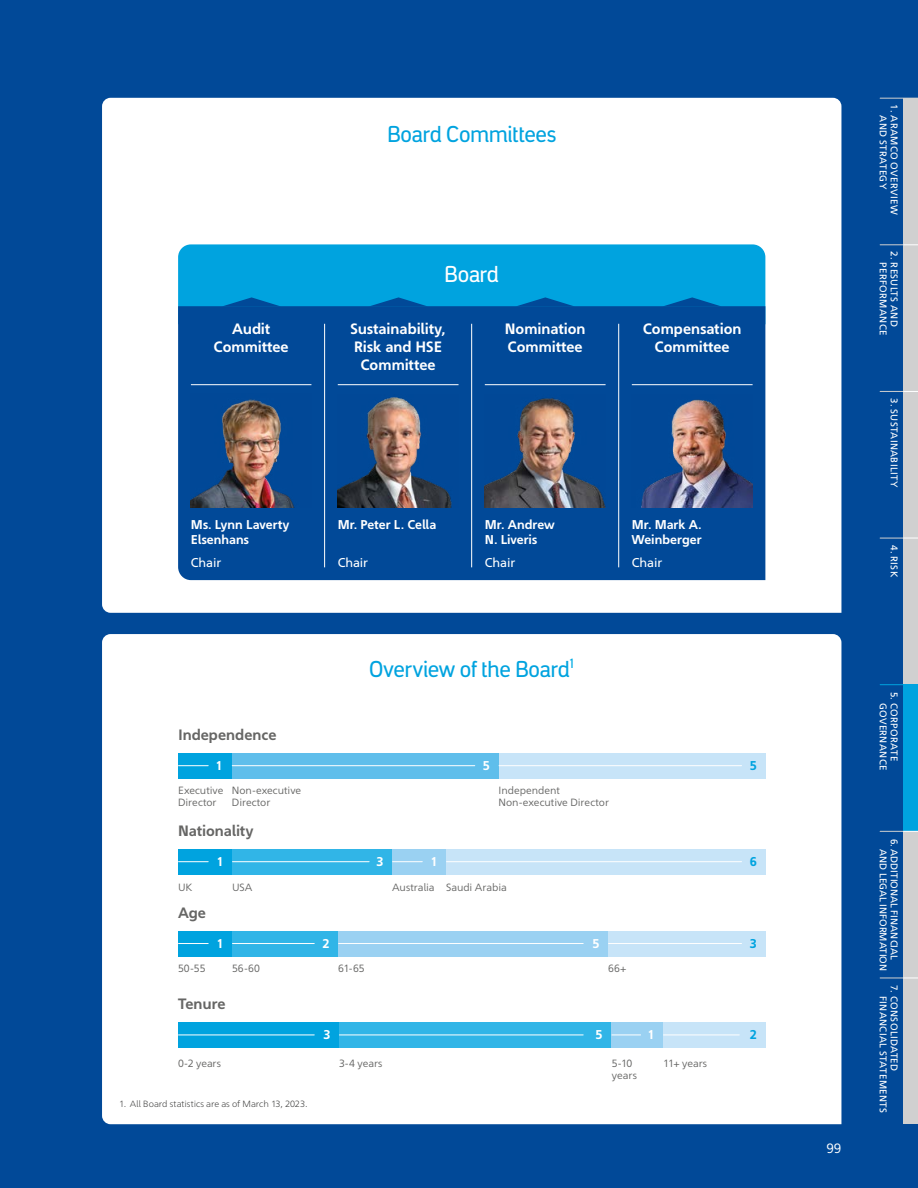
<style>
.page{position:relative;width:918px;height:1188px;background:#014998}
.page>*{position:absolute;margin:0;border:0;box-sizing:border-box;transform-origin:0 0}
.t1{font:600 25.5px "Manifa Pro 2";letter-spacing:.005em;color:#00a3df}
.t2{font:600 25.5px "Manifa Pro 2";letter-spacing:.01em;color:#fff}
.t3{font:700 15px/18px "Ghawar";color:#fff;text-align:center}
.t4{font:700 15px "Ghawar";color:#666665}
.t5{font:13.5px "Ghawar";color:#fff}
.t6{font:700 12.75px/15px "Ghawar";color:#fff}
.t7{font:12.75px "Ghawar Hefty";letter-spacing:-.01em;color:#fff}
.t8{font:700 12.75px "Ghawar";color:#00a3df}
.t9{font:10.5px/12px "Ghawar";letter-spacing:-.005em;color:#666665}
.t10{font:9.75px/11.2px "Ghawar Hefty";letter-spacing:.03em;color:#fff}
.t11{font:9.75px/11.2px "Ghawar Hefty";letter-spacing:.005em;color:#fff}
.t12{font:300 9px "Ghawar";letter-spacing:-.005em;color:#3c3c3b}
</style>
<div class="page">
<div style="left:102px;top:98px;width:739px;height:515px;background:#fff"></div>
<div style="left:102px;top:634px;width:739px;height:490px;background:#fff"></div>
<div style="left:178px;top:753px;width:54px;height:25px;background:#00a3df"></div>
<div style="left:232px;top:753px;width:267px;height:25px;background:#5fbeeb"></div>
<div style="left:499px;top:753px;width:266px;height:25px;background:#c7e4f8"></div>
<div style="left:232px;top:849px;width:160px;height:25px;background:#31b5e7"></div>
<div style="left:446px;top:849px;width:319px;height:25px;background:#c7e4f8"></div>
<div style="left:178px;top:849px;width:54px;height:25px;background:#00a3df"></div>
<div style="left:392px;top:849px;width:54px;height:25px;background:#9ad1f2"></div>
<div style="left:232px;top:931px;width:106px;height:25px;background:#31b5e7"></div>
<div style="left:338px;top:931px;width:270px;height:25px;background:#9ad1f2"></div>
<div style="left:608px;top:931px;width:157px;height:25px;background:#c7e4f8"></div>
<div style="left:178px;top:931px;width:54px;height:25px;background:#00a3df"></div>
<div style="left:178px;top:1022px;width:161px;height:25px;background:#00a3df"></div>
<div style="left:339px;top:1022px;width:273px;height:25px;background:#31b5e7"></div>
<div style="left:612px;top:1022px;width:51px;height:25px;background:#9ad1f2"></div>
<div style="left:663px;top:1022px;width:102px;height:25px;background:#c7e4f8"></div>
<hr style="left:178px;top:765px;width:30px;height:1px;background:#fff">
<hr style="left:232px;top:765px;width:243px;height:1px;background:#fff">
<hr style="left:499px;top:765px;width:243px;height:1px;background:#fff">
<hr style="left:178px;top:861px;width:30px;height:1px;background:#fff">
<hr style="left:232px;top:861px;width:137px;height:1px;background:#fff">
<hr style="left:447px;top:861px;width:295px;height:1px;background:#fff">
<svg style="left:393px;top:861px;width:29px;height:1px"></svg>
<hr style="left:178px;top:943px;width:30px;height:1px;background:#fff">
<hr style="left:232px;top:943px;width:82px;height:1px;background:#fff">
<hr style="left:339px;top:943px;width:244px;height:1px;background:#fff">
<hr style="left:609px;top:943px;width:133px;height:1px;background:#fff">
<hr style="left:178px;top:1035px;width:136px;height:1px;background:#fff">
<hr style="left:339px;top:1035px;width:244px;height:1px;background:#fff">
<svg style="left:612px;top:1035px;width:29px;height:1px"></svg>
<hr style="left:663px;top:1035px;width:76px;height:1px;background:#fff">
<div style="left:178px;top:244px;width:587px;height:62px;background:#00a3df"></div>
<svg style="left:178px;top:306px;width:587px;height:274px"></svg>
<img style="left:485px;top:395px;width:121px;height:112px">
<img style="left:191px;top:394px;width:120px;height:113px">
<img style="left:338px;top:395px;width:121px;height:112px">
<img style="left:632px;top:395px;width:121px;height:112px">
<hr style="left:324px;top:324px;width:1px;height:243px;background:#fff">
<hr style="left:471px;top:324px;width:1px;height:243px;background:#fff">
<hr style="left:618px;top:324px;width:1px;height:243px;background:#fff">
<hr style="left:338px;top:384px;width:121px;height:1px;background:#fff">
<hr style="left:485px;top:384px;width:121px;height:1px;background:#fff">
<hr style="left:632px;top:384px;width:121px;height:1px;background:#fff">
<hr style="left:191px;top:384px;width:120px;height:1px;background:#fff">
<svg style="left:663px;top:297px;width:59px;height:9px"></svg>
<svg style="left:516px;top:297px;width:59px;height:9px"></svg>
<svg style="left:369px;top:297px;width:59px;height:9px"></svg>
<svg style="left:222px;top:297px;width:59px;height:9px"></svg>
<div style="left:903px;top:98px;width:15px;height:146px;background:#d0d0d0"></div>
<div style="left:903px;top:244px;width:15px;height:147px;background:#d0d0d0"></div>
<div style="left:903px;top:391px;width:15px;height:147px;background:#d0d0d0"></div>
<div style="left:903px;top:538px;width:15px;height:146px;background:#d0d0d0"></div>
<div style="left:903px;top:684px;width:15px;height:147px;background:#00a3df"></div>
<div style="left:903px;top:831px;width:15px;height:147px;background:#d0d0d0"></div>
<div style="left:903px;top:978px;width:15px;height:146px;background:#d0d0d0"></div>
<hr style="left:880px;top:98px;width:38px;height:1px;background:#d0d0d0">
<svg style="left:880px;top:978px;width:38px;height:1px"></svg>
<svg style="left:880px;top:831px;width:38px;height:1px"></svg>
<svg style="left:880px;top:684px;width:23px;height:1px"></svg>
<svg style="left:880px;top:538px;width:38px;height:1px"></svg>
<svg style="left:880px;top:391px;width:38px;height:1px"></svg>
<svg style="left:880px;top:244px;width:38px;height:1px"></svg>
<h1 class="t1" style="left:387px;top:118px;width:170px">Board Committees</h1>
<h1 class="t2" style="left:445px;top:258px;width:56px">Board</h1>
<h2 class="t3" style="left:214px;top:320px;width:77px">Audit<br>Committee</h2>
<h2 class="t3" style="left:351px;top:320px;width:97px">Sustainability,<br>Risk and HSE<br>Committee</h2>
<h2 class="t3" style="left:505px;top:320px;width:82px;text-align:left">Nomination<br>Committee</h2>
<h2 class="t3" style="left:643px;top:320px;width:100px">Compensation<br>Committee</h2>
<p class="t6" style="left:191px;top:517px;width:100px">Ms. Lynn Laverty<br>Elsenhans</p>
<p class="t7" style="left:191px;top:555px;width:32px">Chair</p>
<p class="t6" style="left:338px;top:517px;width:100px">Mr. Peter L. Cella</p>
<p class="t7" style="left:338px;top:555px;width:32px">Chair</p>
<p class="t6" style="left:485px;top:517px;width:71px">Mr. Andrew<br>N. Liveris</p>
<p class="t7" style="left:485px;top:555px;width:32px">Chair</p>
<h1 class="t1" style="left:370px;top:653px;width:206px">Overview of the Board<sup>1</sup></h1>
<p class="t6" style="left:632px;top:517px;width:71px">Mr. Mark A.<br>Weinberger</p>
<p class="t7" style="left:632px;top:555px;width:32px">Chair</p>
<h2 class="t4" style="left:178px;top:726px;width:100px">Independence</h2>
<p class="t6" style="left:215px;top:759px;width:9px">1</p>
<p class="t6" style="left:483px;top:759px;width:9px">5</p>
<p class="t8" style="left:750px;top:758px;width:9px">5</p>
<p class="t9" style="left:178px;top:785px;width:47px">Executive<br>Director</p>
<p class="t9" style="left:232px;top:785px;width:71px">Non-executive<br>Director</p>
<p class="t9" style="left:499px;top:785px;width:112px">Independent<br>Non-executive Director</p>
<h2 class="t4" style="left:178px;top:822px;width:77px">Nationality</h2>
<p class="t6" style="left:217px;top:855px;width:9px">1</p>
<p class="t6" style="left:377px;top:855px;width:9px">3</p>
<p class="t6" style="left:431px;top:855px;width:9px">1</p>
<p class="t8" style="left:750px;top:854px;width:9px">6</p>
<p class="t9" style="left:178px;top:881px;width:16px">UK</p>
<p class="t9" style="left:232px;top:881px;width:22px">USA</p>
<p class="t9" style="left:392px;top:881px;width:116px">Australia Saudi Arabia</p>
<h2 class="t4" style="left:178px;top:904px;width:29px">Age</h2>
<p class="t6" style="left:217px;top:937px;width:9px">1</p>
<p class="t6" style="left:323px;top:937px;width:9px">2</p>
<p class="t6" style="left:593px;top:937px;width:9px">5</p>
<p class="t8" style="left:750px;top:936px;width:9px">3</p>
<p class="t9" style="left:178px;top:963px;width:29px">50-55</p>
<p class="t9" style="left:232px;top:963px;width:29px">56-60</p>
<p class="t9" style="left:338px;top:963px;width:28px">61-65</p>
<p class="t9" style="left:608px;top:963px;width:20px">66+</p>
<h2 class="t4" style="left:178px;top:995px;width:49px">Tenure</h2>
<p class="t6" style="left:323px;top:1028px;width:9px">3</p>
<p class="t6" style="left:596px;top:1028px;width:9px">5</p>
<p class="t6" style="left:648px;top:1028px;width:9px">1</p>
<p class="t8" style="left:750px;top:1027px;width:9px">2</p>
<p class="t9" style="left:178px;top:1058px;width:44px">0-2 years</p>
<p class="t9" style="left:339px;top:1058px;width:45px">3-4 years</p>
<p class="t9" style="left:612px;top:1058px;width:27px">5-10 years</p>
<p class="t9" style="left:663px;top:1058px;width:46px">11+ years</p>
<p class="t12" style="left:119px;top:1099px;width:190px">1. All Board statistics are as of March 13, 2023.</p>
<p class="t10" style="left:900px;top:115px;width:101px;text-indent:-11px;rotate:90deg">1. ARAMCO OVERVIEW<br>AND STRATEGY</p>
<p class="t10" style="left:900px;top:262px;width:74px;text-indent:-11px;rotate:90deg">2. RESULTS AND<br>PERFORMANCE</p>
<p class="t10" style="left:900px;top:398px;width:91px;rotate:90deg">3. SUSTAINABILITY</p>
<p class="t10" style="left:900px;top:545px;width:34px;rotate:90deg">4. RISK</p>
<p class="t5" style="left:826px;top:1140px;width:17px">99</p>
<p class="t10" style="left:900px;top:703px;width:69px;text-indent:-11px;rotate:90deg">5. CORPORATE<br>GOVERNANCE</p>
<p class="t11" style="left:900px;top:849px;width:124px;text-indent:-11px;rotate:90deg">6. ADDITIONAL FINANCIAL<br>AND LEGAL INFORMATION</p>
<p class="t10" style="left:900px;top:996px;width:119px;text-indent:-10px;rotate:90deg">7. CONSOLIDATED<br>FINANCIAL STATEMENTS</p>
</div>
